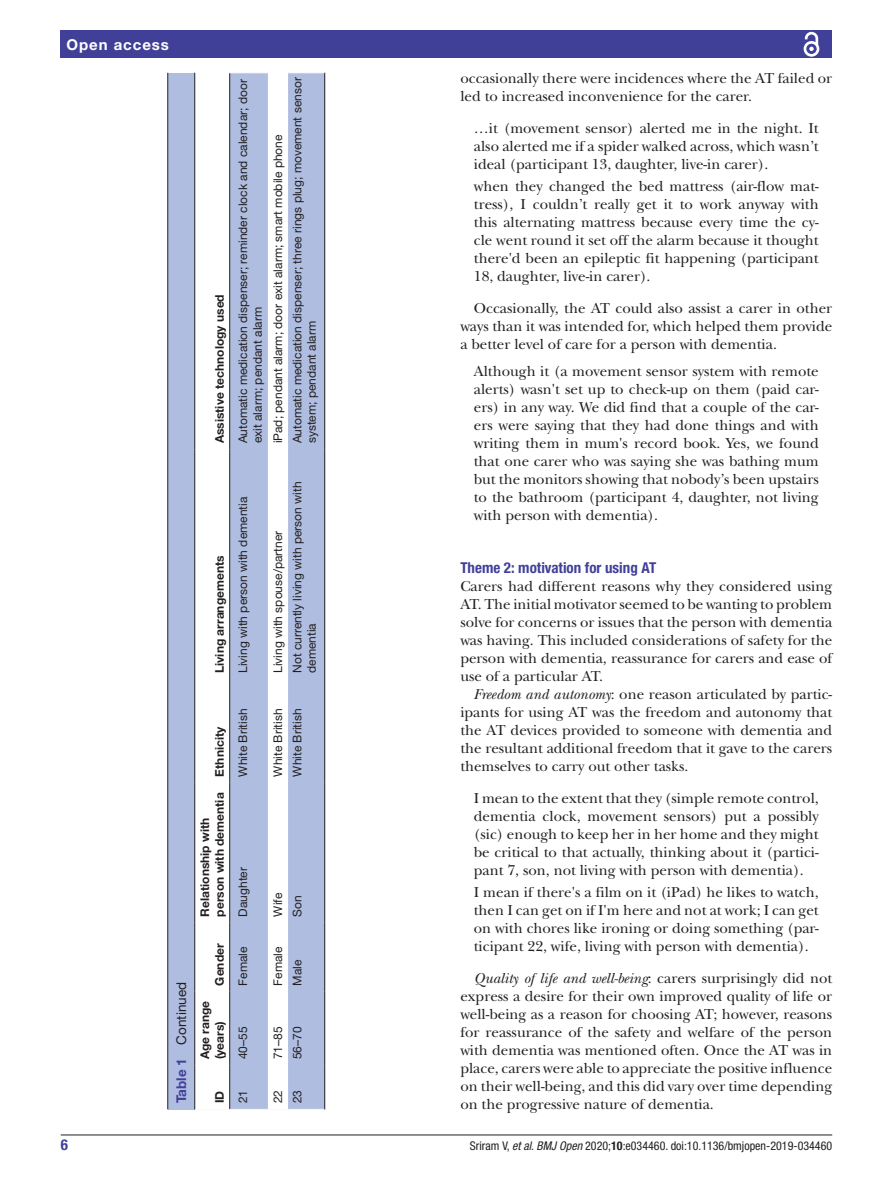
<style>
.page{position:relative;width:893px;height:1191px;background:#fff}
.page>*{position:absolute;margin:0;border:0;box-sizing:border-box;transform-origin:0 0}
.t1{font:15px/18px "New Baskerville";color:#231f20;text-align:justify}
.t2{font:700 condensed 15px "Helvetica Neue LT Std";color:#414099}
.t3{font:700 15px "Helvetica Neue LT Std";letter-spacing:.065em;color:#fff}
.t4{font:13.5px "Helvetica Neue LT Std";color:#231f20}
.t5{font:12px/14.4px "Helvetica Neue LT Std";color:#231f20}
.t6{font:700 12px/14.4px "Helvetica Neue LT Std";color:#231f20}
.t7{font:condensed 12px "Helvetica Neue LT Std";color:#231f20}
.s1{font-weight:700;color:#414099}
.s2{font-style:italic}
.s3{font-weight:700}
</style>
<div class="page">
<hr style="left:61px;top:1134px;width:771px;height:1px;background:#231f20">
<div style="left:61px;top:31px;width:771px;height:27px;background:#414099"></div>
<svg style="left:803px;top:31px;width:17px;height:26px"></svg>
<div style="left:186px;top:73px;width:139px;height:1036px;background:#afbde1"></div>
<div style="left:195px;top:73px;width:34px;height:1036px;background:#fff"></div>
<svg style="left:230px;top:73px;width:94px;height:1036px"></svg>
<hr style="left:194px;top:1065px;width:1px;height:44px;background:#231f20">
<hr style="left:229px;top:1065px;width:1px;height:44px;background:#231f20">
<hr style="left:194px;top:991px;width:1px;height:74px;background:#231f20">
<hr style="left:229px;top:991px;width:1px;height:74px;background:#231f20">
<hr style="left:194px;top:922px;width:1px;height:69px;background:#231f20">
<hr style="left:229px;top:922px;width:1px;height:69px;background:#231f20">
<hr style="left:194px;top:782px;width:1px;height:140px;background:#231f20">
<hr style="left:229px;top:782px;width:1px;height:140px;background:#231f20">
<hr style="left:194px;top:679px;width:1px;height:103px;background:#231f20">
<hr style="left:229px;top:679px;width:1px;height:103px;background:#231f20">
<hr style="left:194px;top:449px;width:1px;height:230px;background:#231f20">
<hr style="left:229px;top:449px;width:1px;height:230px;background:#231f20">
<hr style="left:194px;top:73px;width:1px;height:376px;background:#231f20">
<hr style="left:229px;top:73px;width:1px;height:376px;background:#231f20">
<hr style="left:324px;top:1065px;width:1px;height:44px;background:#231f20">
<hr style="left:324px;top:991px;width:1px;height:74px;background:#231f20">
<hr style="left:324px;top:922px;width:1px;height:69px;background:#231f20">
<hr style="left:324px;top:782px;width:1px;height:140px;background:#231f20">
<hr style="left:324px;top:679px;width:1px;height:103px;background:#231f20">
<hr style="left:324px;top:449px;width:1px;height:230px;background:#231f20">
<hr style="left:324px;top:73px;width:1px;height:376px;background:#231f20">
<div style="left:168px;top:73px;width:18px;height:1036px;background:#afbde1"></div>
<hr style="left:167px;top:73px;width:1px;height:1036px;background:#231f20">
<p class="t3" style="left:66px;top:35px;width:104px">Open access</p>
<p class="t6" style="left:212px;top:443px;width:151px;rotate:-90deg">Assistive technology used</p>
<p class="t5" style="left:236px;top:443px;width:365px;rotate:-90deg">Automatic medication dispenser; reminder clock and calendar; door exit alarm; pendant alarm</p>
<p class="t5" style="left:271px;top:443px;width:310px;rotate:-90deg">iPad; pendant alarm; door exit alarm; smart mobile phone</p>
<p class="t5" style="left:290px;top:443px;width:367px;rotate:-90deg">Automatic medication dispenser; three rings plug; movement sensor system; pendant alarm</p>
<p class="t6" style="left:212px;top:673px;width:119px;rotate:-90deg">Living arrangements</p>
<p class="t5" style="left:236px;top:673px;width:178px;rotate:-90deg">Living with person with dementia</p>
<p class="t4" style="left:173px;top:1103px;width:123px;rotate:-90deg"><span class="s1">Table 1</span> Continued</p>
<p class="t6" style="left:212px;top:776px;width:51px;rotate:-90deg">Ethnicity</p>
<p class="t6" style="left:198px;top:916px;width:125px;rotate:-90deg">Relationship with person with dementia</p>
<p class="t6" style="left:212px;top:985px;width:43px;rotate:-90deg">Gender</p>
<p class="t6" style="left:198px;top:1059px;width:60px;rotate:-90deg">Age range (years)</p>
<p class="t6" style="left:212px;top:1103px;width:14px;rotate:-90deg">ID</p>
<p class="t5" style="left:236px;top:776px;width:70px;rotate:-90deg">White British</p>
<p class="t5" style="left:236px;top:916px;width:51px;rotate:-90deg">Daughter</p>
<p class="t5" style="left:236px;top:985px;width:41px;rotate:-90deg">Female</p>
<p class="t5" style="left:236px;top:1059px;width:34px;rotate:-90deg">40–55</p>
<p class="t5" style="left:236px;top:1103px;width:15px;rotate:-90deg">21</p>
<p class="t5" style="left:290px;top:673px;width:193px;rotate:-90deg">Not currently living with person with dementia</p>
<p class="t5" style="left:271px;top:673px;width:144px;rotate:-90deg">Living with spouse/partner</p>
<p class="t5" style="left:271px;top:776px;width:70px;rotate:-90deg">White British</p>
<p class="t5" style="left:290px;top:776px;width:70px;rotate:-90deg">White British</p>
<p class="t5" style="left:271px;top:916px;width:25px;rotate:-90deg">Wife</p>
<p class="t5" style="left:290px;top:916px;width:23px;rotate:-90deg">Son</p>
<p class="t5" style="left:271px;top:985px;width:41px;rotate:-90deg">Female</p>
<p class="t5" style="left:290px;top:985px;width:28px;rotate:-90deg">Male</p>
<p class="t5" style="left:271px;top:1059px;width:34px;rotate:-90deg">71–85</p>
<p class="t5" style="left:290px;top:1059px;width:34px;rotate:-90deg">56–70</p>
<p class="t5" style="left:271px;top:1103px;width:15px;rotate:-90deg">22</p>
<p class="t5" style="left:290px;top:1103px;width:15px;rotate:-90deg">23</p>
<p class="t1" style="left:460px;top:69px;width:373px">occasionally there were incidences where the AT failed or led to increased inconvenience for the carer.</p>
<p class="t1" style="left:474px;top:119px;width:346px">…it (movement sensor) alerted me in the night. It also alerted me if a spider walked across, which wasn’t ideal (participant 13, daughter, live-in carer).</p>
<p class="t1" style="left:474px;top:178px;width:346px">when they changed the bed mattress (air-flow mat&shy;tress), I couldn’t really get it to work anyway with this alternating mattress because every time the cy&shy;cle went round it set off the alarm because it thought there'd been an epileptic fit happening (participant 18, daughter, live-in carer).</p>
<p class="t1" style="left:460px;top:299px;width:373px;text-indent:14px">Occasionally, the AT could also assist a carer in other ways than it was intended for, which helped them provide a better level of care for a person with dementia.</p>
<p class="t1" style="left:474px;top:362px;width:346px">Although it (a movement sensor system with remote alerts) wasn't set up to check-up on them (paid car&shy;ers) in any way. We did find that a couple of the car&shy;ers were saying that they had done things and with writing them in mum's record book. Yes, we found that one carer who was saying she was bathing mum but the monitors showing that nobody’s been upstairs to the bathroom (participant 4, daughter, not living with person with dementia).</p>
<p class="t2" style="left:460px;top:558px;width:197px">Theme 2: motivation for using AT</p>
<p class="t1" style="left:460px;top:577px;width:373px">Carers had different reasons why they considered using AT. The initial motivator seemed to be wanting to problem solve for concerns or issues that the person with dementia was having. This included considerations of safety for the person with dementia, reassurance for carers and ease of use of a particular AT.</p>
<p class="t1" style="left:460px;top:685px;width:373px;text-indent:14px"><span class="s2">Freedom and autonomy</span>: one reason articulated by partic&shy;ipants for using AT was the freedom and autonomy that the AT devices provided to someone with dementia and the resultant additional freedom that it gave to the carers themselves to carry out other tasks.</p>
<p class="t1" style="left:474px;top:789px;width:346px">I mean to the extent that they (simple remote control, dementia clock, movement sensors) put a possibly (sic) enough to keep her in her home and they might be critical to that actually, thinking about it (partici&shy;pant 7, son, not living with person with dementia).</p>
<p class="t1" style="left:474px;top:883px;width:346px">I mean if there's a film on it (iPad) he likes to watch, then I can get on if I'm here and not at work; I can get on with chores like ironing or doing something (par&shy;ticipant 22, wife, living with person with dementia).</p>
<p class="t1" style="left:460px;top:969px;width:373px;text-indent:14px"><span class="s2">Quality of life and well-being</span>: carers surprisingly did not express a desire for their own improved quality of life or well-being as a reason for choosing AT; however, reasons for reassurance of the safety and welfare of the person with dementia was mentioned often. Once the AT was in place, carers were able to appreciate the positive influence on their well-being, and this did vary over time depending on the progressive nature of dementia.</p>
<p class="t2" style="left:61px;top:1135px;width:9px">6</p>
<p class="t7" style="left:470px;top:1138px;width:364px">Sriram V, <span class="s2">et al</span>. <span class="s2">BMJ Open</span> 2020;<span class="s3">10</span>:e034460. doi:10.1136/bmjopen-2019-034460</p>
</div>
